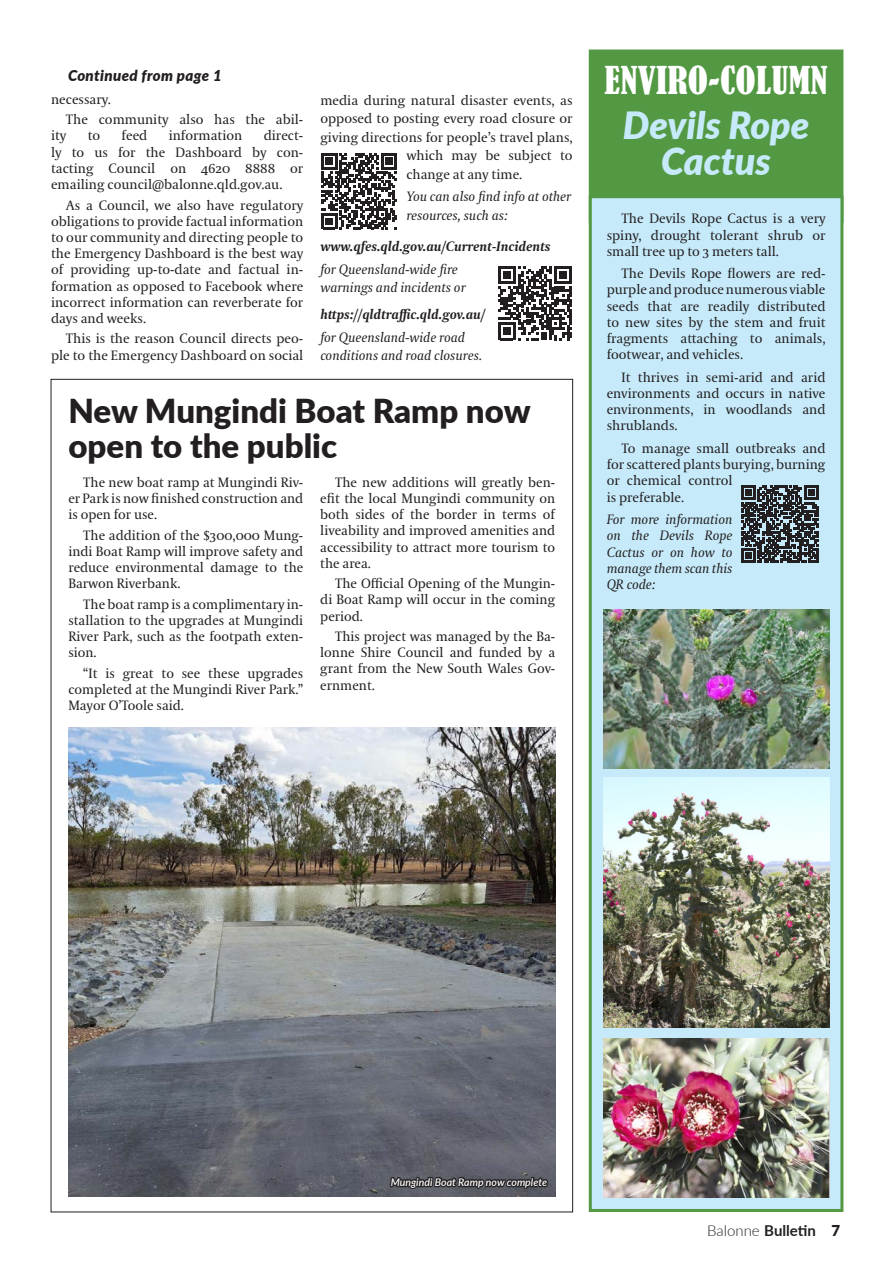
<style>
.page{position:relative;width:893px;height:1263px;background:#fff}
.page>*{position:absolute;margin:0;border:0;box-sizing:border-box;transform-origin:0 0}
.Heading_SPAN{font:italic 900 37.5px/36px "Lato";color:#c6eafa;text-align:center}
.Head_Centred{font:condensed 36px "Bernard";letter-spacing:.01em;color:#fff;scale:1.04 1}
.Heading_SPAN-2{font:900 33px/34.5px "Lato";color:#231f20}
.Roadworks_Head{font:italic 900 15px "Lato";letter-spacing:.025em;color:#231f20}
.t1{font:700 15px "Lato";color:#231f20}
.Body_Text{font:13.5px/16.2px "Coranto 2";color:#231f20;text-align:justify}
.End_of_Story_ITALICS{font:italic 13.5px/16.2px "Coranto 2";color:#231f20}
.End_of_Story_ITALICS-2{font:italic 700 13.5px "Coranto 2";color:#231f20}
.t2{font:italic 600 10.5px "Lato";color:#fff}
.s1{font-weight:300}
.s2{font-weight:900}
</style>
<div class="page">
<div style="left:590px;top:51px;width:252px;height:171px;background:#539843"></div>
<div style="left:589px;top:50px;width:254px;height:173px;border:3px solid #539843"></div>
<div style="left:590px;top:197px;width:252px;height:1013px;background:#c6eafa"></div>
<div style="left:589px;top:195px;width:254px;height:1017px;border:3px solid #539843"></div>
<img style="left:603px;top:778px;width:226px;height:250px">
<img style="left:603px;top:1038px;width:226px;height:160px">
<img style="left:603px;top:610px;width:226px;height:159px">
<svg style="left:741px;top:485px;width:78px;height:78px"></svg>
<svg style="left:321px;top:153px;width:76px;height:76px"></svg>
<svg style="left:498px;top:266px;width:74px;height:74px"></svg>
<img style="left:68px;top:727px;width:488px;height:469px">
<svg style="left:389px;top:1146px;width:160px;height:67px"></svg>
<p class="Roadworks_Head" style="left:68px;top:64px;width:155px">Continued from page 1</p>
<p class="Body_Text" style="left:51px;top:92px;width:61px">necessary.</p>
<p class="Body_Text" style="left:51px;top:112px;width:254px;text-indent:15px">The community also has the abil&shy;ity</p>
<p class="Body_Text" style="left:51px;top:128px;width:254px;text-indent:213px">direct&shy;ly to us for the Dashboard by con&shy;tacting Council on 4620 8888 or emailing council@balonne.qld.gov.au.</p>
<p class="Body_Text" style="left:51px;top:197px;width:254px;text-indent:15px">As a Council, we also have regulatory obligations to provide factual information to our community and directing people to the Emergency Dashboard is the best way of providing up-to-date and factual in&shy;formation as opposed to Facebook where incorrect information can reverberate for days and weeks.</p>
<p class="Body_Text" style="left:51px;top:331px;width:254px;text-align:right">This is the reason Council directs peo&shy;ple to the Emergency Dashboard on social</p>
<p class="Body_Text" style="left:88px;top:128px;width:14px">to</p>
<p class="Body_Text" style="left:122px;top:128px;width:27px">feed</p>
<p class="Body_Text" style="left:169px;top:128px;width:75px">information</p>
<p class="Body_Text" style="left:320px;top:93px;width:254px">media during natural disaster events, as</p>
<p class="Body_Text" style="left:320px;top:111px;width:254px">opposed to posting every road closure or</p>
<p class="Body_Text" style="left:320px;top:129px;width:254px">giving directions for people’s travel plans,</p>
<p class="Body_Text" style="left:406px;top:148px;width:168px">which may be subject to</p>
<p class="Body_Text" style="left:406px;top:166px;width:117px">change at any time.</p>
<p class="End_of_Story_ITALICS" style="left:406px;top:188px;width:166px;line-height:18.5px">You can also find info at other resources, such as:</p>
<p class="End_of_Story_ITALICS-2" style="left:320px;top:238px;width:232px">www.qfes.qld.gov.au/Current-Incidents</p>
<p class="End_of_Story_ITALICS" style="left:320px;top:260px;width:147px;line-height:18.5px">for Queensland-wide fire warnings and incidents or</p>
<p class="End_of_Story_ITALICS-2" style="left:320px;top:306px;width:166px">https://qldtraffic.qld.gov.au/</p>
<p class="End_of_Story_ITALICS" style="left:320px;top:328px;width:163px;line-height:18.5px">for Queensland-wide road conditions and road closures.</p>
<p class="Heading_SPAN-2" style="left:68px;top:392px;width:464px">New Mungindi Boat Ramp now open to the public</p>
<p class="Body_Text" style="left:68px;top:474px;width:236px;text-indent:15px">The new boat ramp at Mungindi Riv&shy;er Park is now finished construction and is open for use.</p>
<p class="Body_Text" style="left:68px;top:527px;width:236px;text-indent:15px">The addition of the $300,000 Mung&shy;indi Boat Ramp will improve safety and reduce environmental damage to the Barwon Riverbank.</p>
<p class="Body_Text" style="left:68px;top:596px;width:236px;text-indent:15px">The boat ramp is a complimentary in&shy;stallation to the upgrades at Mungindi River Park, such as the footpath exten&shy;sion.</p>
<p class="Body_Text" style="left:68px;top:665px;width:236px;text-indent:15px">“It is great to see these upgrades completed at the Mungindi River Park.” Mayor O’Toole said.</p>
<p class="Body_Text" style="left:320px;top:474px;width:236px;text-indent:15px">The new additions will greatly ben&shy;efit the local Mungindi community on both sides of the border in terms of liveability and improved amenities and accessibility to attract more tourism to the area.</p>
<p class="Body_Text" style="left:320px;top:576px;width:236px;text-indent:15px">The Official Opening of the Mungin&shy;di Boat Ramp will occur in the coming period.</p>
<p class="Body_Text" style="left:320px;top:629px;width:236px;text-indent:15px">This project was managed by the Ba&shy;lonne Shire Council and funded by a grant from the New South Wales Gov&shy;ernment.</p>
<p class="Head_Centred" style="left:604px;top:60px;width:216px">ENVIRO-COLUMN</p>
<p class="Heading_SPAN" style="left:623px;top:105px;width:188px">Devils Rope<br>Cactus</p>
<p class="Body_Text" style="left:607px;top:211px;width:220px;text-indent:15px">The Devils Rope Cactus is a very spiny, drought tolerant shrub or small tree up to 3 meters tall.</p>
<p class="Body_Text" style="left:607px;top:266px;width:220px;text-indent:15px">The Devils Rope flowers are red&shy;purple and produce numerous viable seeds that are readily distributed to new sites by the stem and fruit fragments attaching to animals, footwear, and vehicles.</p>
<p class="Body_Text" style="left:607px;top:370px;width:220px;text-indent:15px">It thrives in semi-arid and arid environments and occurs in native environments, in woodlands and shrublands.</p>
<p class="Body_Text" style="left:607px;top:441px;width:220px;text-align:left;text-indent:15px">To manage small outbreaks and for scattered plants burying, burning or chemical control<br>is preferable.</p>
<p class="End_of_Story_ITALICS" style="left:607px;top:512px;width:127px;text-align:justify">For more information on the Devils Rope Cactus or on how to manage them scan this QR code:</p>
<p class="t2" style="left:391px;top:1174px;width:158px">Mungindi Boat Ramp now complete</p>
<p class="t1" style="left:707px;top:1219px;width:134px"><span class="s1">Balonne</span> Bulletin <span class="s2">7</span></p>
</div>
